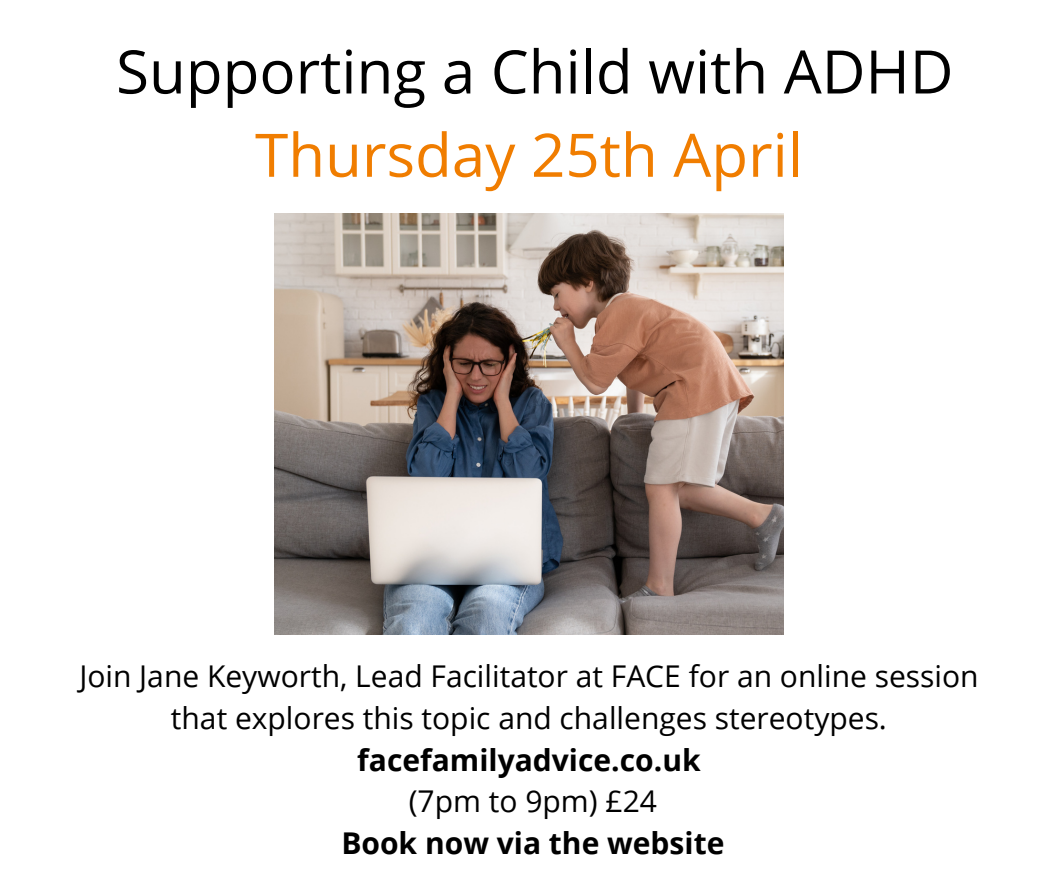
<style>
.page{position:relative;width:1058px;height:887px;background:#fff}
.page>*{position:absolute;margin:0;border:0;box-sizing:border-box;transform-origin:0 0}
.t1{font:60px "Open Sans";color:#000}
.t2{font:60px "Open Sans";color:#f07d00}
.t3{font:30px "Open Sans";color:#000}
.t4{font:700 30px "Open Sans";color:#000}
</style>
<div class="page">
<img style="left:275px;top:214px;width:508px;height:420px">
<h1 class="t1" style="left:116px;top:29px;width:839px">Supporting a Child with ADHD</h1>
<p class="t2" style="left:255px;top:113px;width:549px">Thursday 25th April</p>
<h1 class="t3" style="left:79px;top:655px;width:900px">Join Jane Keyworth, Lead Facilitator at FACE for an online session</h1>
<p class="t3" style="left:171px;top:697px;width:717px">that explores this topic and challenges stereotypes.</p>
<p class="t4" style="left:357px;top:738px;width:345px">facefamilyadvice.co.uk</p>
<p class="t3" style="left:409px;top:780px;width:250px">(7pm to 9pm) £24</p>
<p class="t4" style="left:341px;top:821px;width:384px">Book now via the website</p>
</div>
